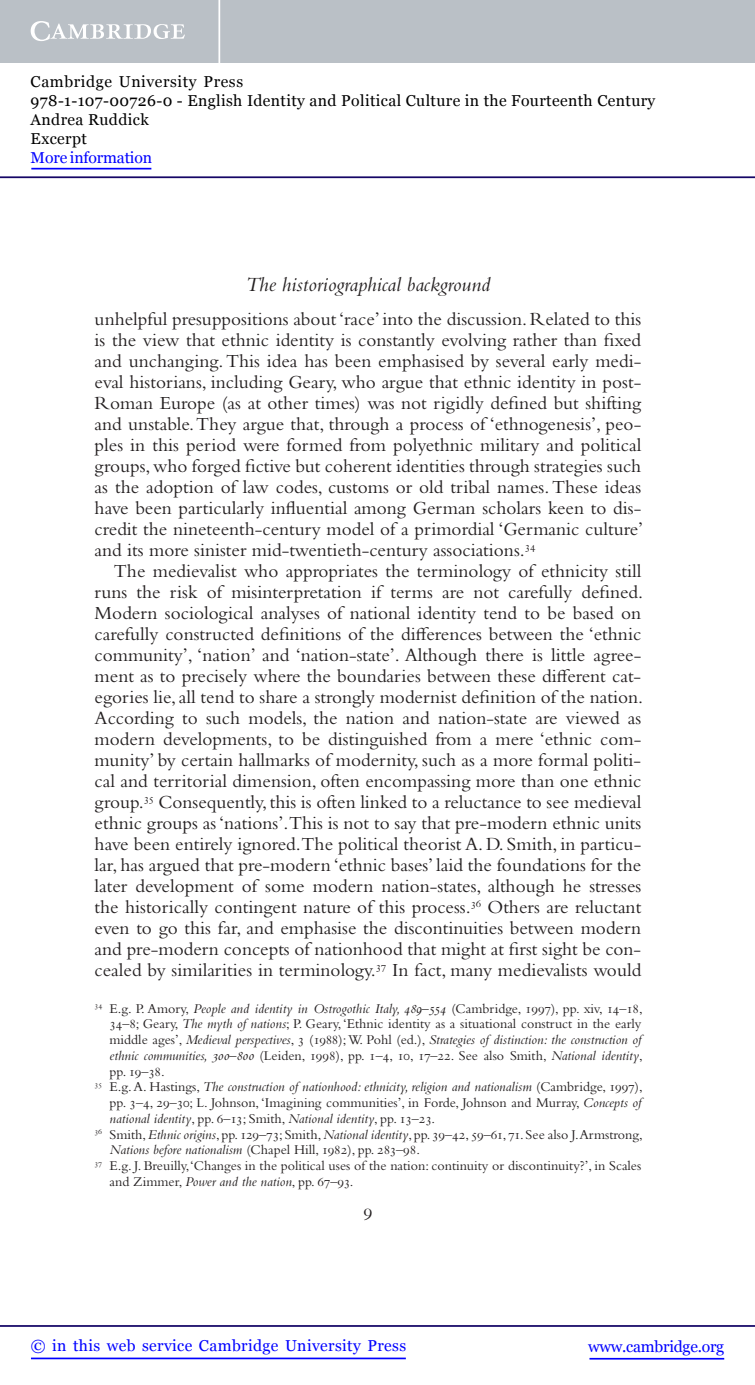
<style>
.page{position:relative;width:755px;height:1385px;background:#fff}
.page>*{position:absolute;margin:0;border:0;box-sizing:border-box;transform-origin:0 0}
.t1{font:italic 21px "Bembo Std";color:#231f20}
.t2{font:19.25px/21px "Bembo Std";color:#231f20;text-align:justify}
.t3{font:15.75px/18.9px "Georgia";letter-spacing:.025em;color:#000}
.t4{font:15.75px "Georgia";letter-spacing:.025em;color:#00f}
.t5{font:15.75px "Georgia";letter-spacing:-.015em;color:#00f}
.t6{font:15.75px "Georgia";letter-spacing:-.01em;color:#00f}
.t7{font:14px "Bembo Std";color:#231f20}
.t8{font:italic 14px "Bembo Std";color:#231f20}
.s1{font-style:normal}
.s2{font-style:italic}
</style>
<div class="page">
<hr style="left:589px;top:1358px;width:134px;height:1px;background:#00f">
<hr style="left:0;top:1325px;width:754px;height:2px;background:#150666">
<hr style="left:31px;top:1357px;width:374px;height:2px;background:#00f">
<div style="left:0;top:0;width:754px;height:63px;background:#bac0c6"></div>
<svg style="left:31px;top:21px;width:154px;height:20px"></svg>
<hr style="left:218px;top:0;width:2px;height:63px;background:#fff">
<hr style="left:0;top:176px;width:754px;height:2px;background:#150666">
<hr style="left:31px;top:168px;width:120px;height:1px;background:#00f">
<p class="t3" style="left:31px;top:72px;width:625px">Cambridge University Press<br>978-1-107-00726-0 - English Identity and Political Culture in the Fourteenth Century Andrea Ruddick<br>Excerpt</p>
<p class="t6" style="left:31px;top:148px;width:123px">More information</p>
<p class="t1" style="left:245px;top:276px;width:246px">The historiographical background</p>
<p class="t2" style="left:95px;top:310px;width:549px">unhelpful presuppositions about ‘race’ into the discussion.Related to this is the view that ethnic identity is constantly evolving rather than fixed and unchanging. This idea has been emphasised by several early medi&shy;eval historians, including Geary, who argue that ethnic identity in post-Roman Europe (as at other times) was not rigidly defined but shifting and unstable. They argue that, through a process of ‘ethnogenesis ’, peo&shy;ples in this period were formed from polyethnic military and political groups, who forged fictive but coherent identities through strategies such as the adoption of law codes, customs or old tribal names. These ideas have been particularly influential among German scholars keen to dis&shy;credit the nineteenth-century model of a primordial ‘Germanic culture’ and its more sinister mid-twentieth-century associations. <sup>34</sup></p>
<p class="t2" style="left:95px;top:562px;width:549px;text-indent:19px">The medievalist who appropriates the terminology of ethnicity still runs the risk of misinterpretation if terms are not carefully defined.<br>Modern sociological analyses of national identity tend to be based on carefully constructed definitions of the differences between the ‘ethnic community’, ‘nation ’ and ‘nation-state ’. Although there is little agree&shy;ment as to precisely where the boundaries between these different cat&shy;egories lie, all tend to share a strongly modernist definition of the nation.<br>According to such models, the nation and nation-state are viewed as modern developments, to be distinguished from a mere ‘ethnic com&shy;munity’ by certain hallmarks of modernity, such as a more formal politi&shy;cal and territorial dimension, often encompassing more than one ethnic group. <sup>35</sup> Consequently, this is often linked to a reluctance to see medieval ethnic groups as ‘nations’.This is not to say that pre-modern ethnic units have been entirely ignored.The political theorist A. D. Smith, in particu&shy;lar, has argued that pre-modern ‘ethnic bases’ laid the foundations for the later development of some modern nation-states, although he stresses the historically contingent nature of this process. <sup>36</sup> Others are reluctant even to go this far, and emphasise the discontinuities between modern and pre-modern concepts of nationhood that might at first sight be con&shy;cealed by similarities in terminology. <sup>37</sup> In fact, many medievalists would</p>
<p class="t8" style="left:95px;top:1003px;width:549px"><sup>34</sup> <span class="s1">E .g. P. Amory ,</span> People and identity in Ostrogothic Italy, 489–554 <span class="s1">( Cambridge , 1997 ), pp. xiv, 14–18,</span></p>
<p class="t7" style="left:109px;top:1018px;width:533px">34–8 ; Geary, <span class="s2">The myth of nations</span>; P. Geary , ‘Ethnic identity as a situational construct in the early</p>
<p class="t8" style="left:109px;top:1034px;width:533px"><span class="s1">middle ages’ ,</span> Medieval perspectives<span class="s1">, 3 ( 1988 ) ; W. Pohl (ed.),</span> Strategies of distinction: the construction of</p>
<p class="t7" style="left:109px;top:1050px;width:534px"><span class="s2">ethnic communities, 300–800</span> ( Leiden , 1998 ), pp. 1–4, 10, 17–22 . See also Smith, <span class="s2">National identity</span>,</p>
<p class="t7" style="left:109px;top:1066px;width:57px">pp. 19–38.</p>
<p class="t8" style="left:95px;top:1081px;width:549px"><sup>35</sup> <span class="s1">E .g. A. Hastings ,</span> The construction of nationhood: ethnicity, religion and nationalism <span class="s1">( Cambridge , 1997 ),</span></p>
<p class="t7" style="left:109px;top:1097px;width:533px">pp. 3–4, 29–30 ; L. Johnson, ‘Imagining communities’, in Forde, Johnson and Murray, <span class="s2">Concepts of</span></p>
<p class="t8" style="left:109px;top:1113px;width:327px">national identity <span class="s1">, pp. 6–13; Smith,</span> National identity <span class="s1">, pp. 13–23.</span></p>
<p class="t7" style="left:95px;top:1129px;width:549px"><sup>36</sup> Smith, <span class="s2">Ethnic origins</span>, pp. 129–73; Smith, <span class="s2">National identity</span>, pp. 39–42, 59–61, 71. See also J. Armstrong ,</p>
<p class="t7" style="left:109px;top:1144px;width:312px"><span class="s2">Nations before nationalism</span> ( Chapel Hill , 1982 ), pp. 283–98 .</p>
<p class="t7" style="left:95px;top:1160px;width:548px"><sup>37</sup> E .g. J. Breuilly, ‘Changes in the political uses of the nation: continuity or discontinuity?’, in Scales</p>
<p class="t7" style="left:109px;top:1176px;width:245px">and Zimmer, <span class="s2">Power and the nation</span> , pp. 67–93.</p>
<p class="t2" style="left:363px;top:1202px;width:11px">9</p>
<p class="t4" style="left:31px;top:1337px;width:376px">© in this web service Cambridge University Press</p>
<p class="t5" style="left:587px;top:1337px;width:137px">www.cambridge.org</p>
</div>
